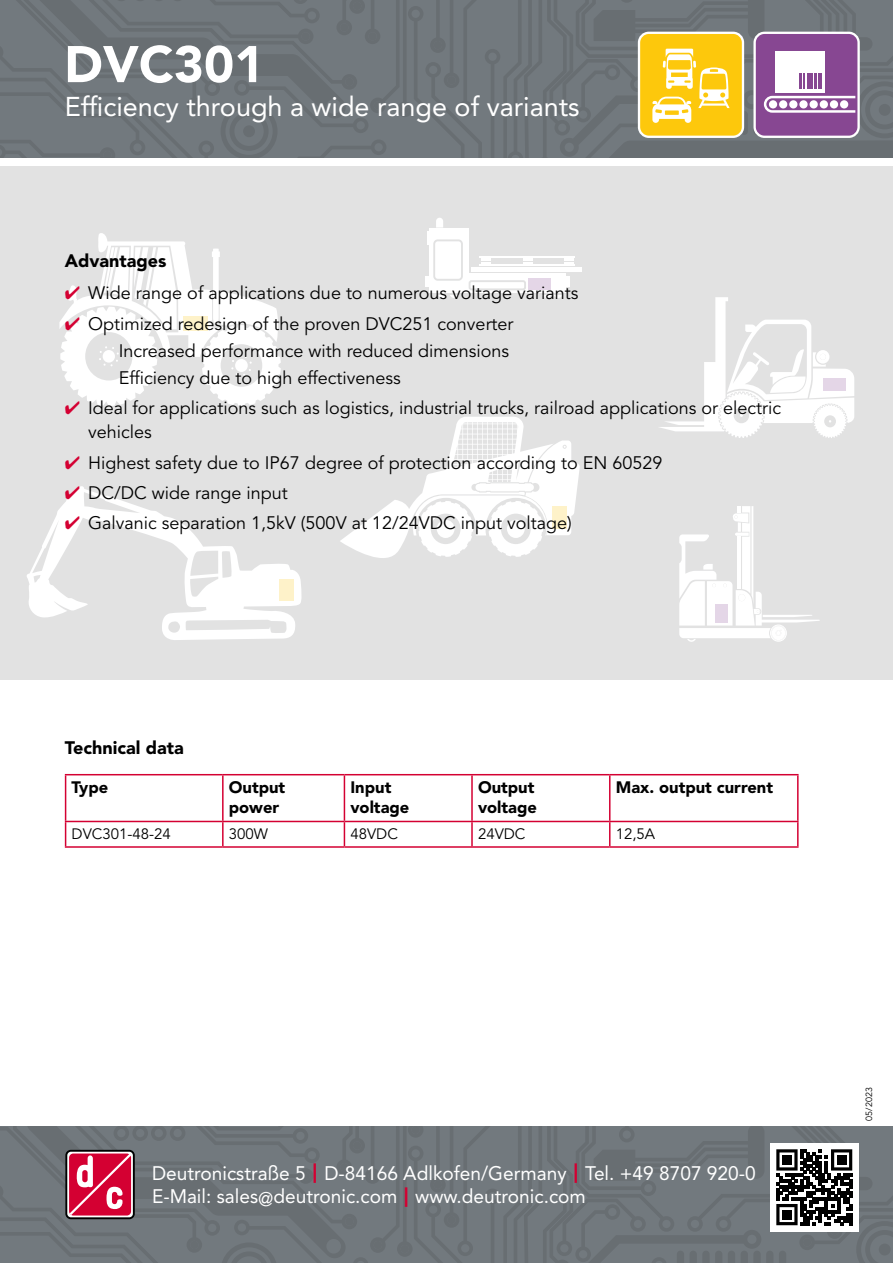
<style>
.page{position:relative;width:893px;height:1263px;background:#fff}
.page>*{position:absolute;margin:0;border:0;box-sizing:border-box;transform-origin:0 0}
.t1{font:900 51px "Avenir LT Std";color:#fff}
.t2{font:27px "Avenir LT Std";color:#fff}
.t3{font:19.5px/23.4px "Avenir LT Std";color:#fff}
.t4{font:18px/27.2px "Avenir LT Std";color:#000}
.t5{font:900 18px "Avenir LT Std";color:#000}
.t6{font:900 16.5px/19.8px "Avenir LT Std";color:#000}
.t7{font:15px "Avenir LT Std";color:#000}
.t8{font:9px "Avenir LT Std";color:#000}
.s1{color:#d40032}
.s2{font-weight:900;color:#d40032}
</style>
<div class="page">
<svg style="left:0;top:1127px;width:893px;height:136px;background:#73747a"></svg>
<div style="left:782px;top:1155px;width:9px;height:9px;background:#000"></div>
<div style="left:837px;top:1155px;width:9px;height:9px;background:#000"></div>
<div style="left:782px;top:1210px;width:9px;height:9px;background:#000"></div>
<div style="left:0;top:166px;width:893px;height:513px;background:#e2e2e2"></div>
<div style="left:429px;top:228px;width:39px;height:65px;background:#fff"></div>
<div style="left:427px;top:231px;width:39px;height:14px;background:#fff"></div>
<div style="left:429px;top:273px;width:137px;height:20px;background:#fff"></div>
<hr style="left:471px;top:268px;width:111px;height:4px;background:#fff">
<div style="left:553px;top:288px;width:10px;height:10px;background:#fff;border-radius:50%"></div>
<div style="left:542px;top:288px;width:9px;height:10px;background:#fff;border-radius:50%"></div>
<div style="left:449px;top:288px;width:10px;height:10px;background:#fff;border-radius:50%"></div>
<div style="left:438px;top:288px;width:10px;height:10px;background:#fff;border-radius:50%"></div>
<div style="left:425px;top:276px;width:144px;height:11px;background:#fff"></div>
<svg style="left:436px;top:218px;width:7px;height:10px"></svg>
<hr style="left:479px;top:264px;width:96px;height:2px;background:#fff">
<hr style="left:479px;top:256px;width:96px;height:2px;background:#fff">
<svg style="left:564px;top:258px;width:10px;height:6px"></svg>
<svg style="left:523px;top:258px;width:10px;height:6px"></svg>
<svg style="left:482px;top:258px;width:9px;height:6px"></svg>
<div style="left:433px;top:239px;width:30px;height:42px;border:2px solid #7b7c7e;border-radius:4px"></div>
<div style="left:469px;top:280px;width:57px;height:10px;border:2px solid #7b7c7e;border-radius:2px"></div>
<div style="left:528px;top:278px;width:22px;height:12px;background:#e4d6e7"></div>
<hr style="left:427px;top:293px;width:164px;height:2px;background:#7b7c7e">
<svg style="left:679px;top:506px;width:141px;height:136px"></svg>
<div style="left:715px;top:604px;width:13px;height:18px;background:#e4d6e7"></div>
<svg style="left:659px;top:297px;width:195px;height:141px"></svg>
<div style="left:823px;top:379px;width:22px;height:12px;background:#e4d6e7"></div>
<svg style="left:340px;top:417px;width:240px;height:141px"></svg>
<div style="left:552px;top:507px;width:14px;height:22px;background:#fef2c9"></div>
<svg style="left:27px;top:486px;width:275px;height:154px"></svg>
<div style="left:279px;top:579px;width:15px;height:22px;background:#fef2c9"></div>
<svg style="left:65px;top:822px;width:1px;height:24px"></svg>
<hr style="left:222px;top:822px;width:2px;height:24px;background:#d40032">
<svg style="left:344px;top:822px;width:1px;height:24px"></svg>
<hr style="left:471px;top:822px;width:2px;height:24px;background:#d40032">
<svg style="left:609px;top:822px;width:1px;height:24px"></svg>
<hr style="left:797px;top:822px;width:2px;height:24px;background:#d40032">
<hr style="left:65px;top:846px;width:158px;height:2px;background:#d40032">
<hr style="left:223px;top:846px;width:121px;height:2px;background:#d40032">
<hr style="left:344px;top:846px;width:128px;height:2px;background:#d40032">
<hr style="left:472px;top:846px;width:138px;height:2px;background:#d40032">
<hr style="left:610px;top:846px;width:189px;height:2px;background:#d40032">
<hr style="left:65px;top:774px;width:158px;height:1px;background:#d40032">
<hr style="left:65px;top:775px;width:1px;height:46px;background:#d40032">
<hr style="left:223px;top:774px;width:121px;height:1px;background:#d40032">
<hr style="left:222px;top:775px;width:2px;height:46px;background:#d40032">
<hr style="left:344px;top:774px;width:128px;height:1px;background:#d40032">
<hr style="left:344px;top:775px;width:1px;height:46px;background:#d40032">
<hr style="left:472px;top:774px;width:138px;height:1px;background:#d40032">
<hr style="left:471px;top:775px;width:2px;height:46px;background:#d40032">
<hr style="left:610px;top:774px;width:189px;height:1px;background:#d40032">
<hr style="left:609px;top:775px;width:1px;height:46px;background:#d40032">
<hr style="left:797px;top:775px;width:2px;height:46px;background:#d40032">
<hr style="left:65px;top:821px;width:158px;height:1px;background:#d40032">
<hr style="left:223px;top:821px;width:121px;height:1px;background:#d40032">
<hr style="left:344px;top:821px;width:128px;height:1px;background:#d40032">
<hr style="left:472px;top:821px;width:138px;height:1px;background:#d40032">
<hr style="left:610px;top:821px;width:189px;height:1px;background:#d40032">
<svg style="left:0;top:0;width:893px;height:157px;background:#7e7d7a"></svg>
<div style="left:638px;top:32px;width:106px;height:106px;border:2px solid #fff;border-radius:10px"></div>
<svg style="left:59px;top:233px;width:222px;height:173px"></svg>
<h1 class="t1" style="left:64px;top:34px;width:202px">DVC301</h1>
<h2 class="t2" style="left:65px;top:91px;width:516px">Efficiency through a wide range of variants</h2>
<p class="t5" style="left:65px;top:249px;width:103px">Advantages</p>
<p class="t4" style="left:65px;top:280px;width:515px"><span class="s1">✔</span> Wide range of applications due to numerous voltage variants</p>
<p class="t4" style="left:119px;top:310px;width:396px;text-indent:-54px"><span class="s1">✔</span> Optimized redesign of the proven DVC251 converter<br>Increased performance with reduced dimensions<br>Efficiency due to high effectiveness</p>
<p class="t4" style="left:88px;top:397px;width:694px;line-height:24px;text-indent:-23px"><span class="s1">✔</span> Ideal for applications such as logistics, industrial trucks, railroad applications or electric vehicles</p>
<p class="t4" style="left:65px;top:449px;width:599px"><span class="s1">✔</span> Highest safety due to IP67 degree of protection according to EN 60529</p>
<p class="t4" style="left:65px;top:480px;width:225px"><span class="s1">✔</span> DC/DC wide range input</p>
<p class="t4" style="left:65px;top:510px;width:508px"><span class="s1">✔</span> Galvanic separation 1,5kV (500V at 12/24VDC input voltage)</p>
<p class="t5" style="left:65px;top:736px;width:121px">Technical data</p>
<p class="t6" style="left:72px;top:777px;width:38px">Type</p>
<p class="t6" style="left:229px;top:777px;width:58px">Output power</p>
<p class="t6" style="left:350px;top:777px;width:60px">Input voltage</p>
<p class="t6" style="left:478px;top:777px;width:60px">Output voltage</p>
<p class="t6" style="left:616px;top:777px;width:159px">Max. output current</p>
<p class="t7" style="left:72px;top:825px;width:101px">DVC301-48-24</p>
<p class="t7" style="left:229px;top:825px;width:41px">300W</p>
<p class="t7" style="left:350px;top:825px;width:49px">48VDC</p>
<p class="t7" style="left:478px;top:825px;width:49px">24VDC</p>
<p class="t7" style="left:616px;top:825px;width:41px">12,5A</p>
<p class="t3" style="left:152px;top:1161px;width:605px">Deutronicstraße 5 <span class="s2">|</span> D-84166 Adlkofen/Germany <span class="s2">|</span> Tel. +49 8707 920-0<br>E-Mail: sales@deutronic.com <span class="s2">|</span> www.deutronic.com</p>
<p class="t8" style="left:864px;top:1121px;width:35px;rotate:-90deg">05/2023</p>
</div>
